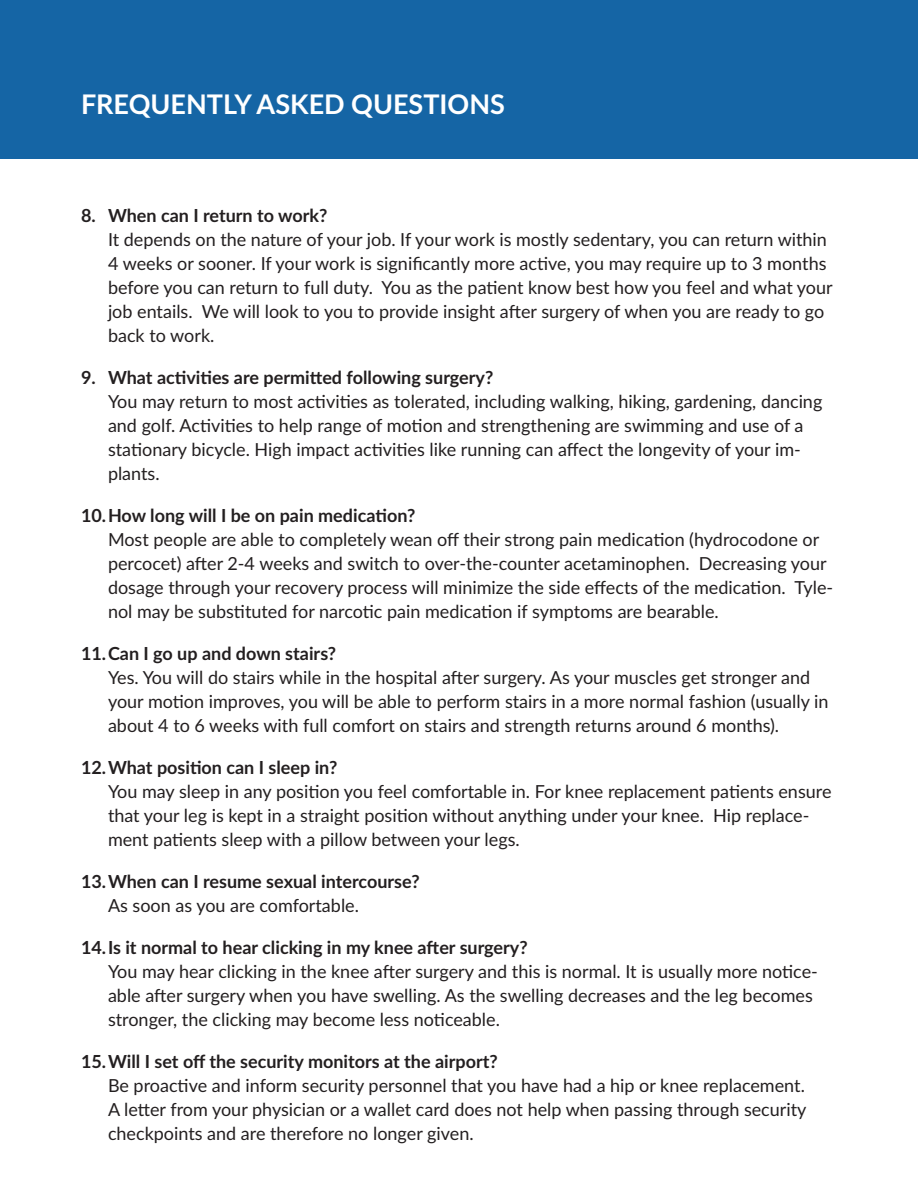
<style>
.page{position:relative;width:918px;height:1188px;background:#fff}
.page>*{position:absolute;margin:0;border:0;box-sizing:border-box;transform-origin:0 0}
.t1{font:700 27px "Lato";color:#fff}
.t2{font:18px/24px "Lato";color:#231f20}
.t3{font:700 18px/24px "Lato";color:#231f20}
.s1{font-weight:700}
.s2{font-weight:400}
</style>
<div class="page">
<div style="left:0;top:0;width:918px;height:159px;background:#1565a5"></div>
<p class="t1" style="left:81px;top:85px;width:426px">FREQUENTLY ASKED QUESTIONS</p>
<p class="t2" style="left:108px;top:203px;width:726px;text-indent:-27px"><span class="s1">8. When can I return to work?<br></span>It depends on the nature of your job. If your work is mostly sedentary, you can return within 4 weeks or sooner. If your work is significantly more active, you may require up to 3 months before you can return to full duty. You as the patient know best how you feel and what your job entails. We will look to you to provide insight after surgery of when you are ready to go back to work.</p>
<p class="t2" style="left:108px;top:365px;width:716px;text-indent:-27px"><span class="s1">9. What activities are permitted following surgery?<br></span>You may return to most activities as tolerated, including walking, hiking, gardening, dancing and golf. Activities to help range of motion and strengthening are swimming and use of a stationary bicycle. High impact activities like running can affect the longevity of your im&shy;plants.</p>
<p class="t2" style="left:108px;top:503px;width:727px;text-indent:-27px"><span class="s1">10.How long will I be on pain medication?<br></span>Most people are able to completely wean off their strong pain medication (hydrocodone or percocet) after 2-4 weeks and switch to over-the-counter acetaminophen. Decreasing your dosage through your recovery process will minimize the side effects of the medication. Tyle&shy;nol may be substituted for narcotic pain medication if symptoms are bearable.</p>
<p class="t2" style="left:108px;top:641px;width:722px;text-indent:-27px"><span class="s1">11.Can I go up and down stairs?<br></span>Yes. You will do stairs while in the hospital after surgery. As your muscles get stronger and your motion improves, you will be able to perform stairs in a more normal fashion (usually in about 4 to 6 weeks with full comfort on stairs and strength returns around 6 months).</p>
<p class="t2" style="left:108px;top:755px;width:725px;text-indent:-27px"><span class="s1">12.What position can I sleep in?<br></span>You may sleep in any position you feel comfortable in. For knee replacement patients ensure that your leg is kept in a straight position without anything under your knee. Hip replace&shy;ment patients sleep with a pillow between your legs.</p>
<p class="t3" style="left:108px;top:869px;width:313px;text-indent:-27px">13.When can I resume sexual intercourse?<br><span class="s2">As soon as you are comfortable.</span></p>
<p class="t2" style="left:108px;top:935px;width:711px;text-indent:-27px"><span class="s1">14.Is it normal to hear clicking in my knee after surgery?<br></span>You may hear clicking in the knee after surgery and this is normal. It is usually more notice&shy;able after surgery when you have swelling. As the swelling decreases and the leg becomes stronger, the clicking may become less noticeable.</p>
<p class="t2" style="left:108px;top:1049px;width:700px;text-indent:-27px"><span class="s1">15.Will I set off the security monitors at the airport?<br></span>Be proactive and inform security personnel that you have had a hip or knee replacement.<br>A letter from your physician or a wallet card does not help when passing through security checkpoints and are therefore no longer given.</p>
</div>
